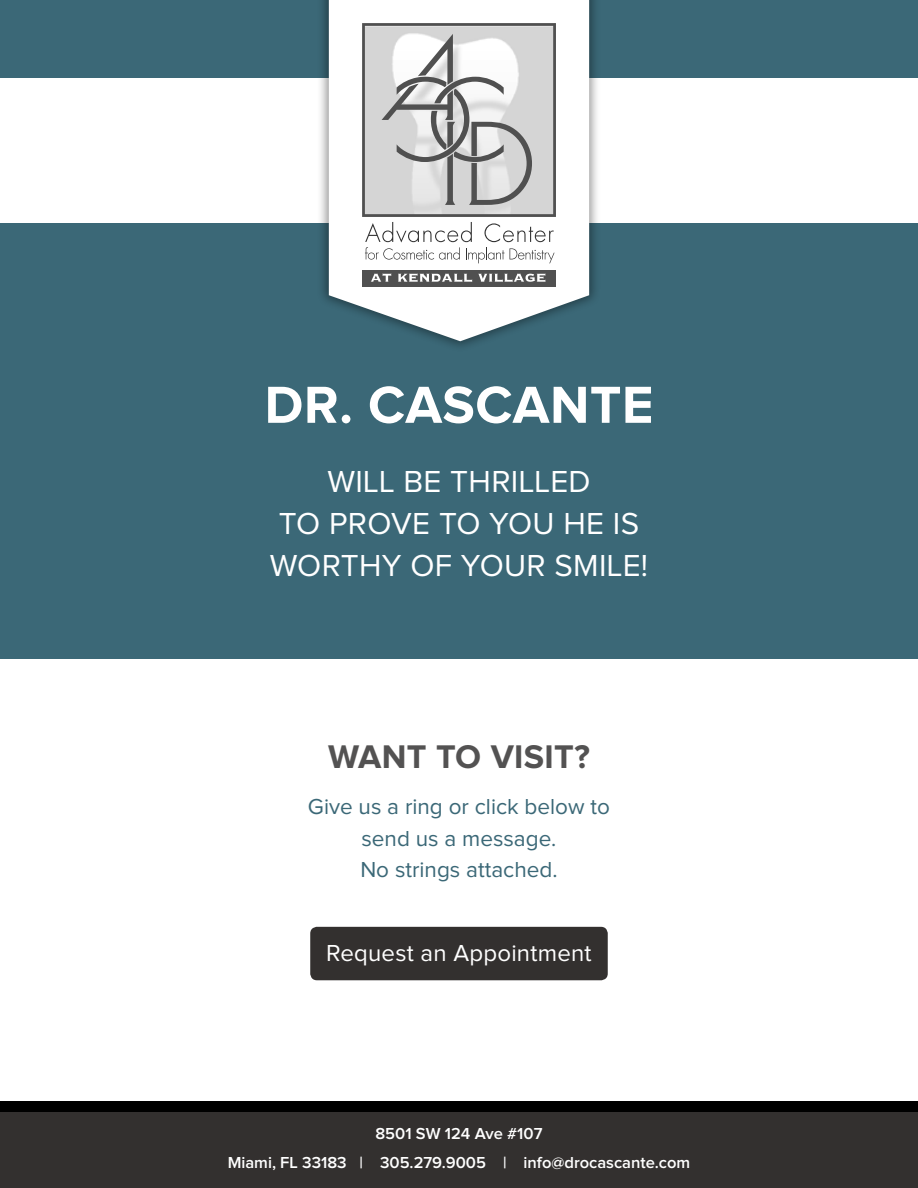
<style>
.page{position:relative;width:918px;height:1188px;background:#3b6877}
.page>*{position:absolute;margin:0;border:0;box-sizing:border-box;transform-origin:0 0}
.t1{font:700 54px "Proxima Nova";letter-spacing:.01em;color:#fff}
.t2{font:700 33.9px "Proxima Nova";letter-spacing:.01em;color:#535252}
.t3{font:31.5px/42px "Proxima Nova";letter-spacing:.01em;color:#fff;text-align:center}
.t4{font:24px "Proxima Nova";letter-spacing:.01em;color:#fff}
.t5{font:22.5px/31.5px "Proxima Nova";color:#3b6877;text-align:center}
.t6{font:600 16.5px/28.8px "Proxima Nova";color:#fff;text-align:center}
</style>
<div class="page">
<div style="left:0;top:659px;width:918px;height:478px;background:#fff"></div>
<div style="left:310px;top:927px;width:298px;height:53px;background:#33302f;border-radius:7px"></div>
<div style="left:0;top:1109px;width:918px;height:79px;background:#33302f"></div>
<div style="left:0;top:1102px;width:918px;height:10px;background:#000"></div>
<div style="left:0;top:78px;width:918px;height:144px;background:#fff"></div>
<div style="left:317px;top:0;width:284px;height:352px;background:#000;opacity:.4"></div>
<svg style="left:329px;top:0;width:260px;height:341px;fill:#fff"></svg>
<svg style="left:356px;top:19px;width:204px;height:274px"></svg>
<h1 class="t1" style="left:265px;top:380px;width:390px">DR. CASCANTE</h1>
<h3 class="t3" style="left:270px;top:462px;width:380px">WILL BE THRILLED<br>TO PROVE TO YOU HE IS<br>WORTHY OF YOUR SMILE!</h3>
<h2 class="t2" style="left:328px;top:741px;width:263px">WANT TO VISIT?</h2>
<h3 class="t5" style="left:308px;top:792px;width:304px">Give us a ring or click below to send us a message.<br>No strings attached.</h3>
<h3 class="t4" style="left:326px;top:942px;width:267px">Request an Appointment</h3>
<p class="t6" style="left:228px;top:1120px;width:464px">8501 SW 124 Ave #107<br>Miami, FL 33183 | 305.279.9005 | info@drocascante.com</p>
</div>
